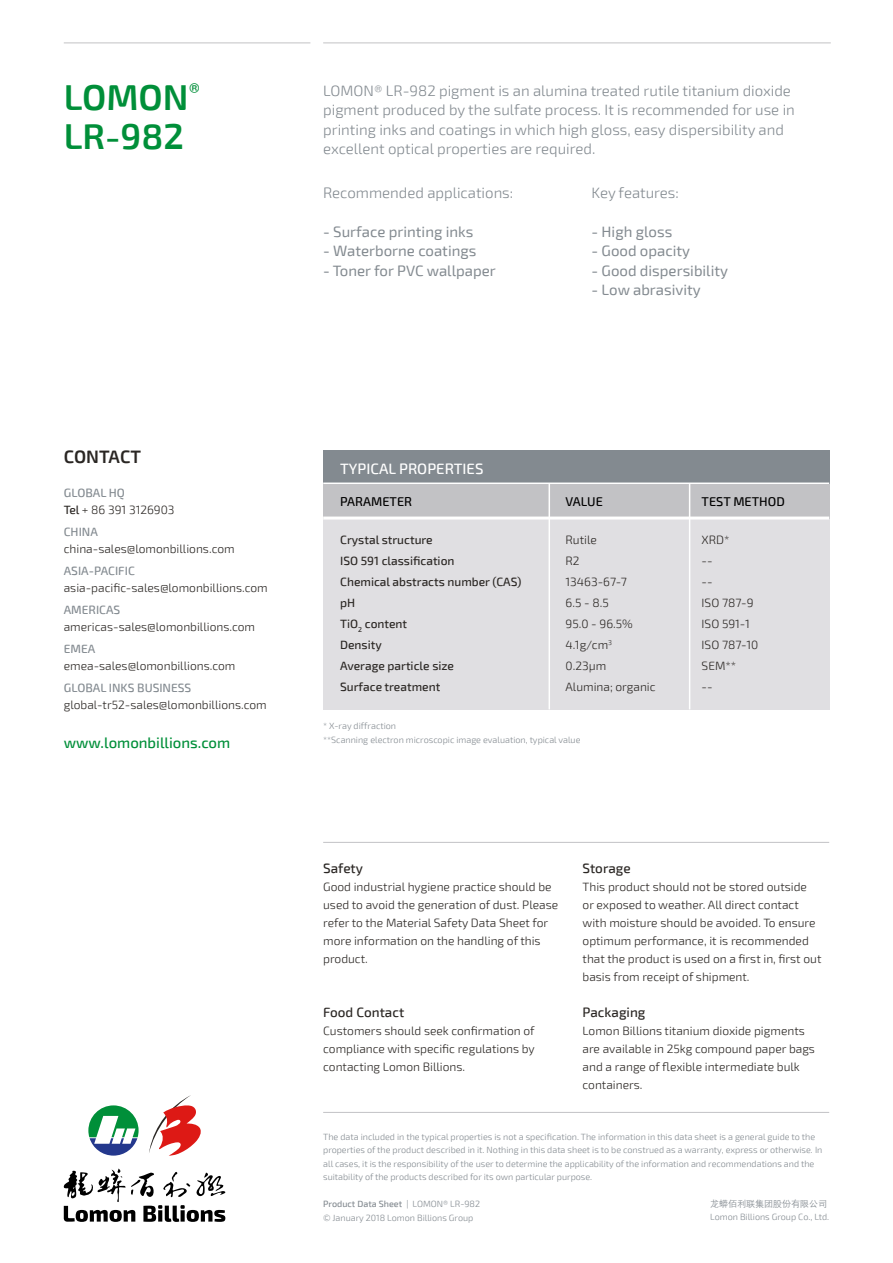
<style>
.page{position:relative;width:893px;height:1263px;background:#fff}
.page>*{position:absolute;margin:0;border:0;box-sizing:border-box;transform-origin:0 0}
.t1{font:600 36px/39px "Exo 2";color:#008f39}
.t2{font:600 18px "Exo 2";letter-spacing:-.005em;color:#2a2623}
.t3{font:300 15px/19.5px "Exo 2";color:#838a90}
.t4{font:15px "Exo 2";color:#838a90}
.t5{font:500 15px "Exo 2";color:#008f39}
.t6{font:500 15px "Exo 2";color:#fff}
.t7{font:500 13.5px "Exo 2";color:#2a2623}
.t8{font:500 12.75px "Exo 2";color:#000}
.t9{font:300 12px/21px "Exo 2";color:#2a2623}
.t10{font:500 12px/21px "Exo 2";color:#2a2623}
.t11{font:500 12px "Exo 2";color:#838a90}
.t12{font:300 9px/13.5px "Exo 2";color:#838a90}
.t13{font:300 9px "ST Heiti SC";color:#838a90}
.s1{font-weight:500;color:#838a90}
.s2{font-weight:500}
</style>
<div class="page">
<hr style="left:64px;top:43px;width:246px;height:1px;background:#c2c2c5">
<hr style="left:323px;top:43px;width:508px;height:1px;background:#c2c2c5">
<div style="left:323px;top:516px;width:506px;height:193px;background:#e0dfe2"></div>
<div style="left:323px;top:451px;width:506px;height:34px;background:#838a90"></div>
<hr style="left:323px;top:482px;width:506px;height:3px;background:#fff">
<div style="left:323px;top:485px;width:506px;height:34px;background:#c2c2c5"></div>
<hr style="left:323px;top:516px;width:506px;height:3px;background:#fff">
<hr style="left:689px;top:484px;width:1px;height:225px;background:#fff">
<hr style="left:549px;top:484px;width:1px;height:225px;background:#fff">
<hr style="left:323px;top:1112px;width:506px;height:1px;background:#c2c2c5">
<hr style="left:323px;top:842px;width:506px;height:1px;background:#c2c2c5">
<svg style="left:88px;top:1105px;width:51px;height:50px"></svg>
<svg style="left:149px;top:1095px;width:52px;height:61px"></svg>
<svg style="left:64px;top:1168px;width:162px;height:54px"></svg>
<h1 class="t1" style="left:64px;top:79px;width:138px">LOMON<sup>®<br></sup>LR-982</h1>
<p class="t3" style="left:323px;top:81px;width:473px">LOMON® LR-982 pigment is an alumina treated rutile titanium dioxide pigment produced by the sulfate process. It is recommended for use in printing inks and coatings in which high gloss, easy dispersibility and excellent optical properties are required.</p>
<p class="t3" style="left:323px;top:183px;width:192px">Recommended applications:</p>
<p class="t4" style="left:323px;top:223px;width:152px">- Surface printing inks</p>
<p class="t4" style="left:323px;top:242px;width:155px">- Waterborne coatings</p>
<p class="t4" style="left:323px;top:262px;width:174px">- Toner for PVC wallpaper</p>
<p class="t3" style="left:591px;top:183px;width:89px">Key features:</p>
<p class="t4" style="left:591px;top:223px;width:82px">- High gloss</p>
<p class="t4" style="left:591px;top:242px;width:100px">- Good opacity</p>
<p class="t4" style="left:591px;top:262px;width:138px">- Good dispersibility</p>
<p class="t4" style="left:591px;top:281px;width:111px">- Low abrasivity</p>
<h2 class="t2" style="left:64px;top:446px;width:79px">CONTACT</h2>
<p class="t9" style="left:64px;top:485px;width:112px;line-height:16.5px"><span class="s1">GLOBAL HQ<br></span><span class="s2">Tel</span> + 86 391 3126903</p>
<p class="t11" style="left:64px;top:525px;width:36px">CHINA</p>
<p class="t9" style="left:64px;top:538px;width:172px">china-sales@lomonbillions.com</p>
<p class="t11" style="left:64px;top:564px;width:73px">ASIA-PACIFIC</p>
<p class="t9" style="left:64px;top:577px;width:206px">asia-pacific-sales@lomonbillions.com</p>
<p class="t11" style="left:64px;top:603px;width:58px">AMERICAS</p>
<p class="t9" style="left:64px;top:616px;width:193px">americas-sales@lomonbillions.com</p>
<p class="t11" style="left:64px;top:642px;width:33px">EMEA</p>
<p class="t9" style="left:64px;top:655px;width:173px">emea-sales@lomonbillions.com</p>
<p class="t11" style="left:64px;top:681px;width:129px">GLOBAL INKS BUSINESS</p>
<p class="t9" style="left:64px;top:694px;width:204px">global-tr52-sales@lomonbillions.com</p>
<p class="t5" style="left:64px;top:734px;width:168px">www.lomonbillions.com</p>
<p class="t6" style="left:340px;top:460px;width:145px">TYPICAL PROPERTIES</p>
<p class="t8" style="left:340px;top:494px;width:73px">PARAMETER</p>
<p class="t8" style="left:566px;top:494px;width:39px">VALUE</p>
<p class="t8" style="left:702px;top:494px;width:85px">TEST METHOD</p>
<p class="t9" style="left:702px;top:530px;width:58px">XRD*<br>--<br>--<br>ISO 787-9<br>ISO 591-1<br>ISO 787-10<br>SEM**<br>--</p>
<p class="t12" style="left:323px;top:719px;width:259px">* X-ray diffraction<br>**Scanning electron microscopic image evaluation, typical value</p>
<p class="t10" style="left:340px;top:530px;width:183px">Crystal structure<br>ISO 591 classification<br>Chemical abstracts number (CAS) pH<br>TiO<sub>2</sub> content<br>Density<br>Average particle size<br>Surface treatment</p>
<p class="t9" style="left:566px;top:530px;width:92px">Rutile<br>R2<br>13463-67-7<br>6.5 - 8.5<br>95.0 - 96.5%<br>4.1g/cm<sup>3<br></sup>0.23µm<br>Alumina; organic</p>
<p class="t7" style="left:323px;top:860px;width:41px">Safety</p>
<p class="t9" style="left:323px;top:878px;width:237px;line-height:18px">Good industrial hygiene practice should be used to avoid the generation of dust. Please refer to the Material Safety Data Sheet for more information on the handling of this product.</p>
<p class="t7" style="left:323px;top:1004px;width:83px">Food Contact</p>
<p class="t9" style="left:323px;top:1022px;width:213px;line-height:18px;text-align:justify">Customers should seek confirmation of compliance with specific regulations by contacting Lomon Billions.</p>
<p class="t7" style="left:583px;top:860px;width:50px">Storage</p>
<p class="t9" style="left:583px;top:878px;width:240px;line-height:18px">This product should not be stored outside or exposed to weather. All direct contact with moisture should be avoided. To ensure optimum performance, it is recommended that the product is used on a first in, first out basis from receipt of shipment.</p>
<p class="t7" style="left:583px;top:1004px;width:64px">Packaging</p>
<p class="t9" style="left:583px;top:1022px;width:234px;line-height:18px">Lomon Billions titanium dioxide pigments are available in 25kg compound paper bags and a range of flexible intermediate bulk containers.</p>
<p class="t12" style="left:323px;top:1130px;width:501px">The data included in the typical properties is not a specification. The information in this data sheet is a general guide to the properties of the product described in it. Nothing in this data sheet is to be construed as a warranty, express or otherwise. In all cases, it is the responsibility of the user to determine the applicability of the information and recommendations and the suitability of the products described for its own particular purpose.</p>
<p class="t12" style="left:323px;top:1197px;width:158px"><span class="s2">Product Data Sheet</span> | LOMON® LR-982 © January 2018 Lomon Billions Group</p>
<p class="t13" style="left:710px;top:1196px;width:119px">龙蟒佰利联集团股份有限公司</p>
<p class="t12" style="left:710px;top:1210px;width:121px">Lomon Billions Group Co., Ltd.</p>
</div>
